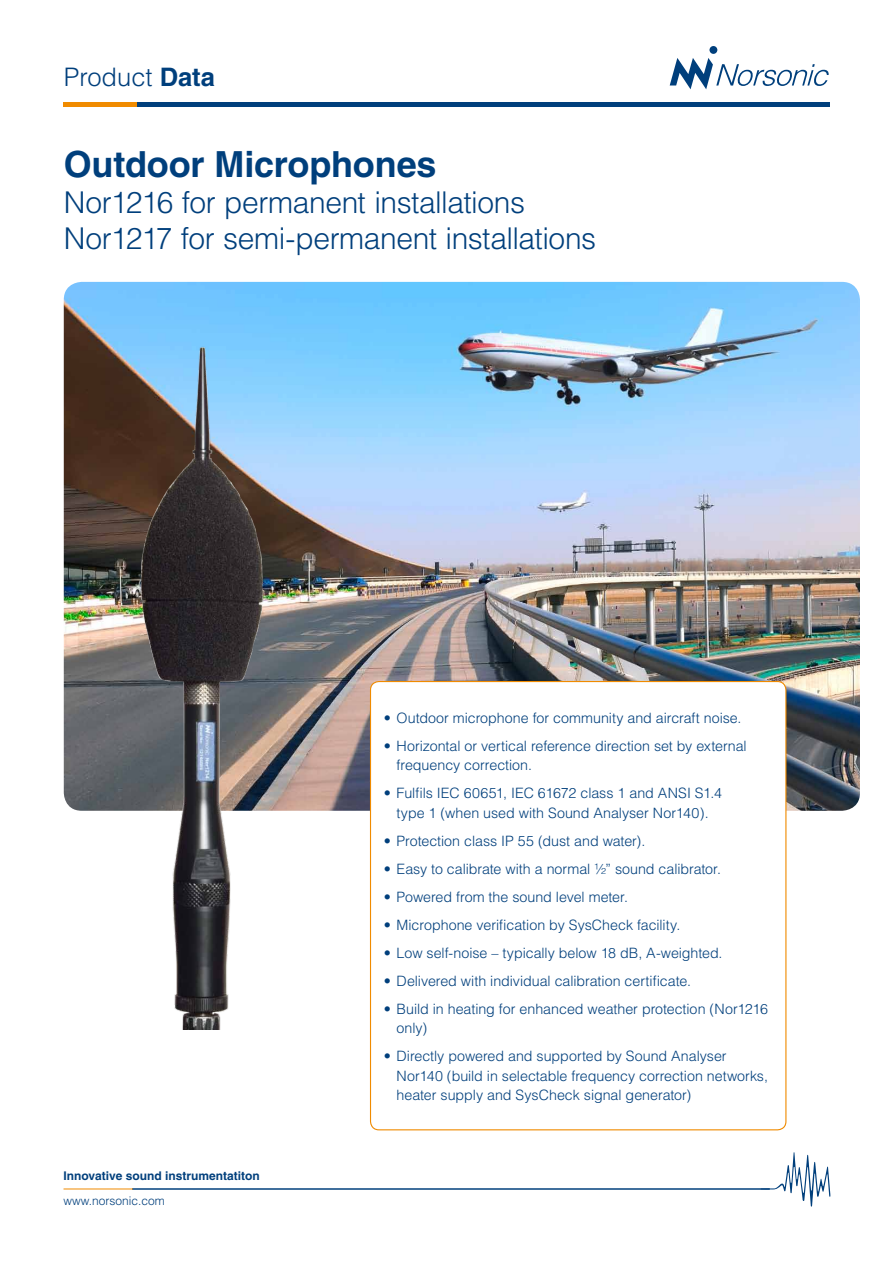
<style>
.page{position:relative;width:893px;height:1263px;background:#fff}
.page>*{position:absolute;margin:0;border:0;box-sizing:border-box;transform-origin:0 0}
.t1{font:700 36px "Helvetica";letter-spacing:-.005em;color:#003f7c}
.t2{font:300 30px/36px "Helvetica";letter-spacing:-.015em;color:#003f7c}
.t3{font:300 25.5px "Helvetica";color:#003f7c}
.t4{font:300 14.25px/19.5px "Helvetica";color:#003f7c}
.t5{font:700 12px "Helvetica";color:#003f7c}
.t6{font:300 12px "Helvetica";color:#003f7c}
.s1{font-weight:700}
</style>
<div class="page">
<div style="left:709px;top:46px;width:8px;height:8px;background:#003f7c;border-radius:50%"></div>
<svg style="left:670px;top:58px;width:159px;height:31px"></svg>
<hr style="left:64px;top:103px;width:75px;height:4px;background:#f08b00">
<hr style="left:137px;top:103px;width:692px;height:4px;background:#003f7c">
<svg style="left:761px;top:1152px;width:69px;height:54px"></svg>
<hr style="left:133px;top:1188px;width:637px;height:1px;background:#003f7c">
<hr style="left:64px;top:1188px;width:69px;height:1px;background:#f08b00">
<img style="left:64px;top:282px;width:796px;height:529px">
<img style="left:128px;top:332px;width:146px;height:697px">
<div style="left:370px;top:681px;width:416px;height:449px;background:#fff;border-radius:9px"></div>
<h3 class="t3" style="left:64px;top:61px;width:153px">Product <span class="s1">Data</span></h3>
<h1 class="t1" style="left:64px;top:142px;width:374px">Outdoor Microphones</h1>
<h2 class="t2" style="left:64px;top:184px;width:534px">Nor1216 for permanent installations<br>Nor1217 for semi-permanent installations</h2>
<p class="t5" style="left:64px;top:1169px;width:198px">Innovative sound instrumentatiton</p>
<p class="t6" style="left:64px;top:1193px;width:103px">www.norsonic.com</p>
<p class="t4" style="left:384px;top:708px;width:359px">• Outdoor microphone for community and aircraft noise.</p>
<p class="t4" style="left:397px;top:736px;width:352px;text-indent:-13px">• Horizontal or vertical reference direction set by external frequency correction.</p>
<p class="t4" style="left:384px;top:783px;width:340px;text-align:center">• Fulfils IEC 60651, IEC 61672 class 1 and ANSI S1.4 type 1 (when used with Sound Analyser Nor140).</p>
<p class="t4" style="left:384px;top:831px;width:263px">• Protection class IP 55 (dust and water).</p>
<p class="t4" style="left:384px;top:859px;width:339px">• Easy to calibrate with a normal ½” sound calibrator.</p>
<p class="t4" style="left:384px;top:887px;width:246px">• Powered from the sound level meter.</p>
<p class="t4" style="left:384px;top:915px;width:298px">• Microphone verification by SysCheck facility.</p>
<p class="t4" style="left:384px;top:943px;width:340px">• Low self-noise – typically below 18 dB, A-weighted.</p>
<p class="t4" style="left:384px;top:971px;width:309px">• Delivered with individual calibration certificate.</p>
<p class="t4" style="left:397px;top:999px;width:373px;text-indent:-13px">• Build in heating for enhanced weather protection (Nor1216 only)</p>
<p class="t4" style="left:397px;top:1046px;width:373px;text-indent:-13px">• Directly powered and supported by Sound Analyser<br>Nor140 (build in selectable frequency correction networks, heater supply and SysCheck signal generator)</p>
</div>
